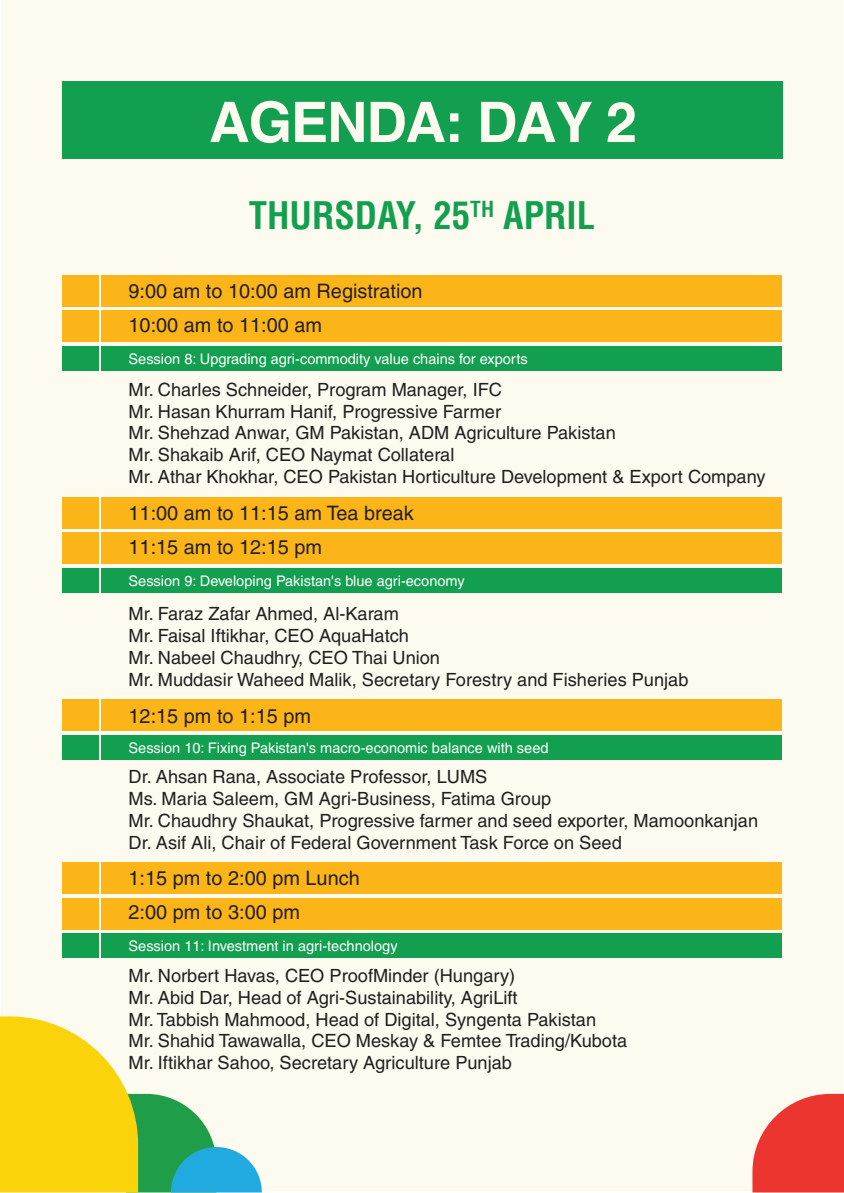
<style>
.page{position:relative;width:844px;height:1193px;background:#fff}
.page>*{position:absolute;margin:0;border:0;box-sizing:border-box;transform-origin:0 0}
.t1{font:700 56px "Helvetica";letter-spacing:-.02em;color:#fdfaef}
.t2{font:700 condensed 37px "Helvetica CE";color:#139f50}
.t3{font:19.8px/34px "Helvetica";color:#231f20}
.t4{font:18.2px/21.8px "Helvetica";color:#231f20}
.t5{font:14.6px "Helvetica";color:#fff}
</style>
<div class="page">
<div style="left:1px;top:0;width:842px;height:1191px;background:#fdfaef"></div>
<svg style="left:752px;top:1093px;width:92px;height:99px"></svg>
<svg style="left:0;top:1016px;width:262px;height:176px"></svg>
<div style="left:63px;top:82px;width:720px;height:77px;background:#139f50"></div>
<div style="left:101px;top:275px;width:681px;height:32px;background:#fcb518"></div>
<div style="left:101px;top:311px;width:681px;height:31px;background:#fcb518"></div>
<div style="left:101px;top:346px;width:681px;height:25px;background:#139f50"></div>
<div style="left:101px;top:497px;width:681px;height:31px;background:#fcb518"></div>
<div style="left:101px;top:532px;width:681px;height:32px;background:#fcb518"></div>
<div style="left:101px;top:568px;width:681px;height:24px;background:#139f50"></div>
<div style="left:101px;top:862px;width:681px;height:32px;background:#fcb518"></div>
<div style="left:101px;top:898px;width:681px;height:31px;background:#fcb518"></div>
<div style="left:101px;top:933px;width:681px;height:25px;background:#139f50"></div>
<div style="left:101px;top:699px;width:681px;height:32px;background:#fcb518"></div>
<div style="left:101px;top:735px;width:681px;height:24px;background:#139f50"></div>
<div style="left:62px;top:275px;width:36px;height:32px;background:#fcb518"></div>
<div style="left:62px;top:311px;width:36px;height:31px;background:#fcb518"></div>
<div style="left:62px;top:346px;width:36px;height:25px;background:#139f50"></div>
<div style="left:62px;top:497px;width:36px;height:31px;background:#fcb518"></div>
<div style="left:62px;top:532px;width:36px;height:32px;background:#fcb518"></div>
<div style="left:62px;top:568px;width:36px;height:24px;background:#139f50"></div>
<div style="left:62px;top:862px;width:36px;height:32px;background:#fcb518"></div>
<div style="left:62px;top:898px;width:36px;height:31px;background:#fcb518"></div>
<div style="left:62px;top:933px;width:36px;height:25px;background:#139f50"></div>
<div style="left:62px;top:699px;width:36px;height:32px;background:#fcb518"></div>
<div style="left:62px;top:735px;width:36px;height:24px;background:#139f50"></div>
<h1 class="t1" style="left:209px;top:88px;width:429px">AGENDA: DAY 2</h1>
<h2 class="t2" style="left:249px;top:193px;width:348px">THURSDAY, 25<sup>TH</sup> APRIL</h2>
<p class="t3" style="left:129px;top:274px;width:295px">9:00 am to 10:00 am Registration<br>10:00 am to 11:00 am</p>
<p class="t5" style="left:129px;top:350px;width:401px">Session 8: Upgrading agri-commodity value chains for exports</p>
<p class="t4" style="left:129px;top:378px;width:639px">Mr. Charles Schneider, Program Manager, IFC<br>Mr. Hasan Khurram Hanif, Progressive Farmer<br>Mr. Shehzad Anwar, GM Pakistan, ADM Agriculture Pakistan<br>Mr. Shakaib Arif, CEO Naymat Collateral<br>Mr. Athar Khokhar, CEO Pakistan Horticulture Development &amp; Export Company</p>
<p class="t3" style="left:129px;top:496px;width:287px">11:00 am to 11:15 am Tea break<br>11:15 am to 12:15 pm</p>
<p class="t5" style="left:129px;top:572px;width:338px">Session 9: Developing Pakistan's blue agri-economy</p>
<p class="t4" style="left:129px;top:603px;width:561px">Mr. Faraz Zafar Ahmed, Al-Karam<br>Mr. Faisal Iftikhar, CEO AquaHatch<br>Mr. Nabeel Chaudhry, CEO Thai Union<br>Mr. Muddasir Waheed Malik, Secretary Forestry and Fisheries Punjab</p>
<p class="t3" style="left:129px;top:699px;width:184px">12:15 pm to 1:15 pm</p>
<p class="t5" style="left:129px;top:739px;width:421px">Session 10: Fixing Pakistan's macro-economic balance with seed</p>
<p class="t4" style="left:129px;top:766px;width:631px">Dr. Ahsan Rana, Associate Professor, LUMS<br>Ms. Maria Saleem, GM Agri-Business, Fatima Group<br>Mr. Chaudhry Shaukat, Progressive farmer and seed exporter, Mamoonkanjan Dr. Asif Ali, Chair of Federal Government Task Force on Seed</p>
<p class="t3" style="left:129px;top:861px;width:233px">1:15 pm to 2:00 pm Lunch<br>2:00 pm to 3:00 pm</p>
<p class="t5" style="left:129px;top:937px;width:271px">Session 11: Investment in agri-technology</p>
<p class="t4" style="left:129px;top:964px;width:500px">Mr. Norbert Havas, CEO ProofMinder (Hungary)<br>Mr. Abid Dar, Head of Agri-Sustainability, AgriLift<br>Mr. Tabbish Mahmood, Head of Digital, Syngenta Pakistan<br>Mr. Shahid Tawawalla, CEO Meskay &amp; Femtee Trading/Kubota Mr. Iftikhar Sahoo, Secretary Agriculture Punjab</p>
</div>
